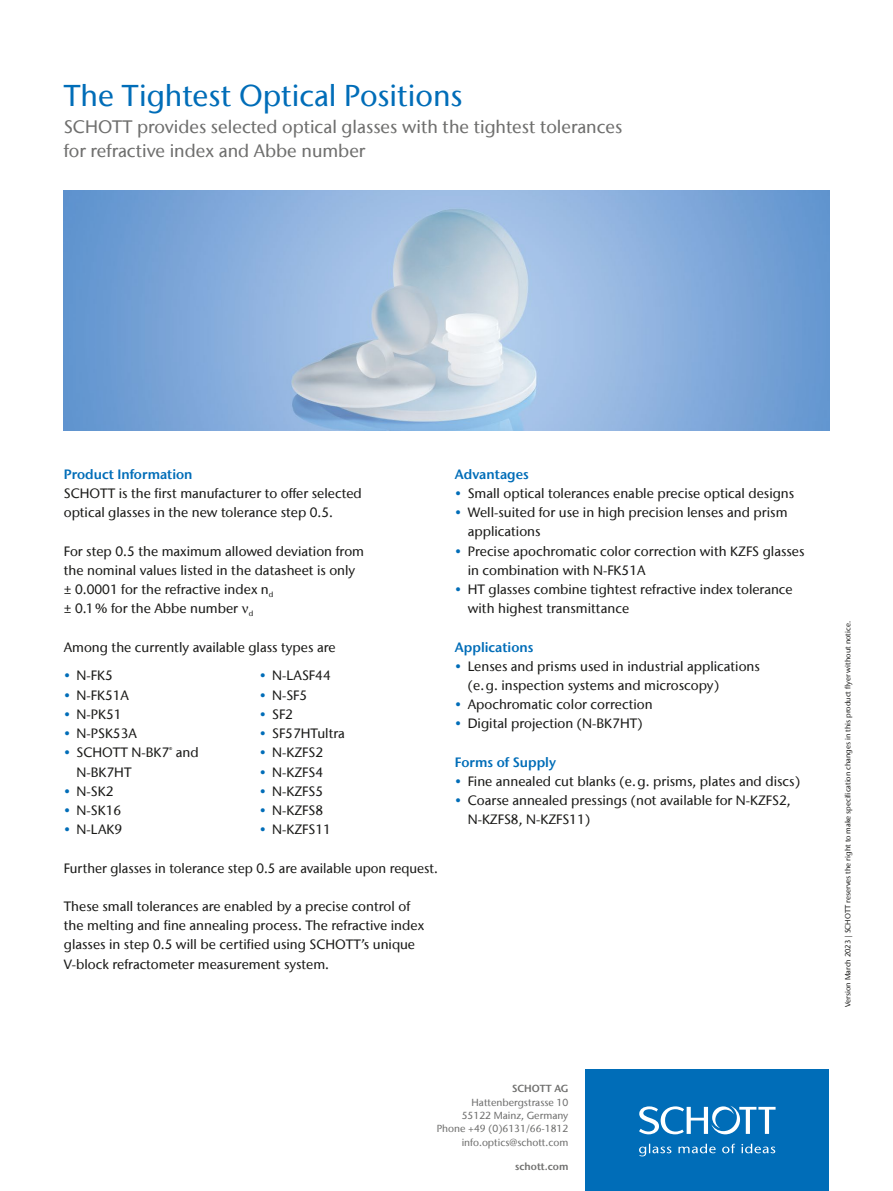
<style>
.page{position:relative;width:893px;height:1191px;background:#fff}
.page>*{position:absolute;margin:0;border:0;box-sizing:border-box;transform-origin:0 0}
.t1{font:500 30px "Stone Sans IIITC Com";color:#006db8}
.t2{font:500 18px/24px "Stone Sans IIITC Com";color:#6f6f6e}
.t3{font:500 13.5px/19.2px "Stone Sans IIITC Com";color:#1a1a18}
.t4{font:600 13.5px "Stone Sans IIITC Com";color:#006db8}
.t5{font:500 10.2px/13.4px "Stone Sans IIITC Com";color:#6f6f6e;text-align:right}
.t6{font:600 10.2px "Stone Sans IIITC Com";color:#6f6f6e}
.t7{font:500 7.5px "Stone Sans IIITC Com";color:#1a1a18}
.s1{color:#006db8}
</style>
<div class="page">
<div style="left:585px;top:1069px;width:244px;height:122px;background:#006db8"></div>
<svg style="left:639px;top:1105px;width:137px;height:51px"></svg>
<img style="left:64px;top:191px;width:765px;height:240px">
<h1 class="t1" style="left:64px;top:77px;width:400px">The Tightest Optical Positions</h1>
<h2 class="t2" style="left:64px;top:115px;width:560px">SCHOTT provides selected optical glasses with the tightest tolerances for refractive index and Abbe number</h2>
<p class="t4" style="left:64px;top:465px;width:130px">Product Information</p>
<p class="t3" style="left:64px;top:483px;width:300px">SCHOTT is the first manufacturer to offer selected optical glasses in the new tolerance step 0.5.</p>
<p class="t3" style="left:64px;top:541px;width:302px">For step 0.5 the maximum allowed deviation from the nominal values listed in the datasheet is only ± 0.0001 for the refractive index n<sub>d<br></sub>± 0.1% for the Abbe number <sub>d</sub></p>
<p class="t3" style="left:64px;top:637px;width:273px">Among the currently available glass types are</p>
<p class="t3" style="left:64px;top:666px;width:51px"><span class="s1">•</span> N-FK5</p>
<p class="t3" style="left:64px;top:685px;width:67px"><span class="s1">•</span> N-FK51A</p>
<p class="t3" style="left:64px;top:704px;width:59px"><span class="s1">•</span> N-PK51</p>
<p class="t3" style="left:64px;top:723px;width:75px"><span class="s1">•</span> N-PSK53A</p>
<p class="t3" style="left:77px;top:743px;width:124px;text-indent:-13px"><span class="s1">•</span> SCHOTT N-BK7<sup>®</sup> and<br>N-BK7HT</p>
<p class="t3" style="left:64px;top:781px;width:51px"><span class="s1">•</span> N-SK2</p>
<p class="t3" style="left:64px;top:800px;width:59px"><span class="s1">•</span> N-SK16</p>
<p class="t3" style="left:64px;top:819px;width:60px"><span class="s1">•</span> N-LAK9</p>
<p class="t3" style="left:259px;top:666px;width:73px"><span class="s1">•</span> N-LASF44</p>
<p class="t3" style="left:259px;top:685px;width:49px"><span class="s1">•</span> N-SF5</p>
<p class="t3" style="left:259px;top:704px;width:35px"><span class="s1">•</span> SF2</p>
<p class="t3" style="left:259px;top:723px;width:87px"><span class="s1">•</span> SF57HTultra</p>
<p class="t3" style="left:259px;top:743px;width:65px"><span class="s1">•</span> N-KZFS2</p>
<p class="t3" style="left:259px;top:762px;width:65px"><span class="s1">•</span> N-KZFS4</p>
<p class="t3" style="left:259px;top:781px;width:65px"><span class="s1">•</span> N-KZFS5</p>
<p class="t3" style="left:259px;top:800px;width:65px"><span class="s1">•</span> N-KZFS8</p>
<p class="t3" style="left:259px;top:819px;width:73px"><span class="s1">•</span> N-KZFS11</p>
<p class="t3" style="left:64px;top:858px;width:376px">Further glasses in tolerance step 0.5 are available upon request.</p>
<p class="t3" style="left:64px;top:896px;width:362px">These small tolerances are enabled by a precise control of the melting and fine annealing process. The refractive index glasses in step 0.5 will be certified using SCHOTT’s unique V-block refractometer measurement system.</p>
<p class="t4" style="left:455px;top:465px;width:75px">Advantages</p>
<p class="t3" style="left:455px;top:483px;width:341px"><span class="s1">•</span> Small optical tolerances enable precise optical designs</p>
<p class="t3" style="left:468px;top:503px;width:321px;text-indent:-13px"><span class="s1">•</span> Well-suited for use in high precision lenses and prism applications</p>
<p class="t3" style="left:468px;top:541px;width:338px;text-indent:-13px"><span class="s1">•</span> Precise apochromatic color correction with KZFS glasses in combination with N-FK51A</p>
<p class="t3" style="left:468px;top:579px;width:326px;text-indent:-13px"><span class="s1">•</span> HT glasses combine tightest refractive index tolerance with highest transmittance</p>
<p class="t4" style="left:455px;top:638px;width:80px">Applications</p>
<p class="t3" style="left:468px;top:656px;width:294px;text-indent:-13px"><span class="s1">•</span> Lenses and prisms used in industrial applications (e.g. inspection systems and microscopy)</p>
<p class="t3" style="left:455px;top:695px;width:199px"><span class="s1">•</span> Apochromatic color correction</p>
<p class="t3" style="left:455px;top:714px;width:189px"><span class="s1">•</span> Digital projection (N-BK7HT)</p>
<p class="t4" style="left:455px;top:753px;width:103px">Forms of Supply</p>
<p class="t3" style="left:455px;top:771px;width:347px"><span class="s1">•</span> Fine annealed cut blanks (e.g. prisms, plates and discs)</p>
<p class="t3" style="left:468px;top:790px;width:325px;text-indent:-13px"><span class="s1">•</span> Coarse annealed pressings (not available for N-KZFS2,<br>N-KZFS8, N-KZFS11)</p>
<p class="t6" style="left:512px;top:1082px;width:58px">SCHOTT AG</p>
<p class="t5" style="left:437px;top:1095px;width:133px">Hattenbergstrasse 10<br>55122 Mainz, Germany<br>Phone +49 (0)6131/66-1812 info.optics@schott.com</p>
<p class="t6" style="left:515px;top:1159px;width:55px">schott.com</p>
<p class="t7" style="left:843px;top:1007px;width:387px;rotate:-90deg">Version March 2023 | SCHOTT reserves the right to make specification changes in this product flyer without notice.</p>
</div>
